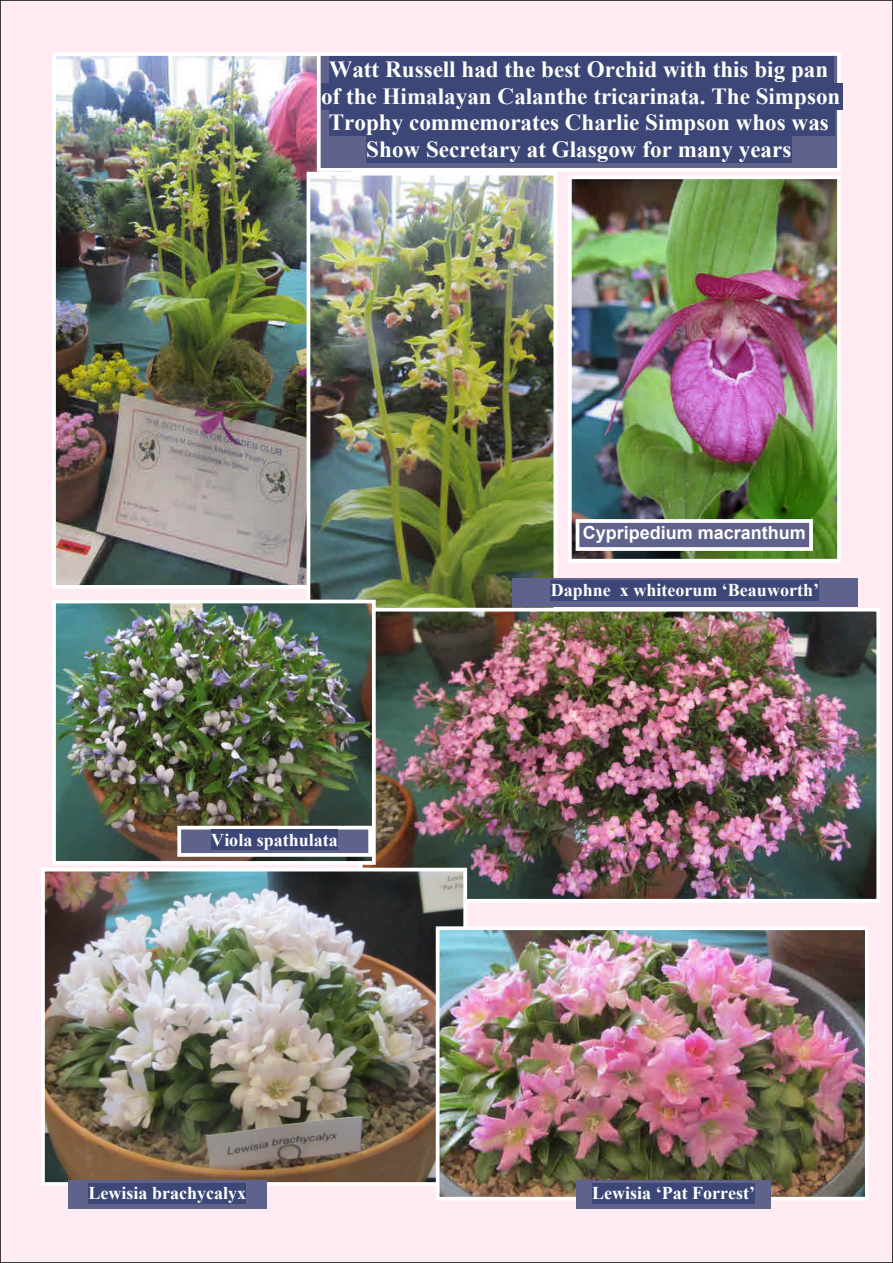
<style>
.page{position:relative;width:893px;height:1263px;background:#ffebf1}
.page>*{position:absolute;margin:0;border:0;box-sizing:border-box;transform-origin:0 0}
.t1{font:700 23.1px/26.5px "Times New Roman";color:#fff;text-align:center}
.t2{font:700 18px "Times New Roman";color:#fff}
.t3{font:700 18px "Arial";color:#fff}
.s1{font-style:inherit}
</style>
<div class="page">
<img style="left:57px;top:57px;width:260px;height:527px">
<div style="left:52px;top:52px;width:303px;height:537px;border:4px solid #fff"></div>
<img style="left:312px;top:177px;width:240px;height:431px">
<div style="left:307px;top:172px;width:250px;height:468px;border:4px solid #fff"></div>
<div style="left:319px;top:54px;width:520px;height:116px;background:#5f628a"></div>
<div style="left:317px;top:52px;width:524px;height:120px;border:4px solid #fff"></div>
<div style="left:329px;top:57px;width:505px;height:26px;background:#3c4777"></div>
<div style="left:321px;top:83px;width:521px;height:27px;background:#3c4777"></div>
<div style="left:329px;top:110px;width:506px;height:26px;background:#3c4777"></div>
<div style="left:366px;top:136px;width:425px;height:27px;background:#3c4777"></div>
<img style="left:573px;top:180px;width:263px;height:378px">
<div style="left:568px;top:175px;width:273px;height:388px;border:4px solid #fff"></div>
<div style="left:577px;top:521px;width:234px;height:28px;background:#5f628a"></div>
<div style="left:576px;top:519px;width:237px;height:32px;border:4px solid #fff"></div>
<img style="left:364px;top:613px;width:511px;height:285px">
<div style="left:359px;top:608px;width:521px;height:295px;border:4px solid #fff"></div>
<img style="left:57px;top:605px;width:314px;height:255px">
<div style="left:52px;top:600px;width:324px;height:265px;border:4px solid #fff"></div>
<div style="left:179px;top:828px;width:191px;height:27px;background:#5f628a"></div>
<div style="left:177px;top:826px;width:195px;height:31px;border:4px solid #fff"></div>
<div style="left:211px;top:830px;width:127px;height:20px;background:#3c4777"></div>
<div style="left:512px;top:578px;width:346px;height:28px;background:#5f628a"></div>
<div style="left:551px;top:580px;width:268px;height:21px;background:#3c4777"></div>
<img style="left:46px;top:873px;width:416px;height:308px">
<div style="left:41px;top:868px;width:426px;height:318px;border:4px solid #fff"></div>
<img style="left:441px;top:931px;width:423px;height:264px">
<div style="left:436px;top:926px;width:433px;height:274px;border:4px solid #fff"></div>
<div style="left:68px;top:1181px;width:198px;height:28px;background:#5f628a"></div>
<div style="left:89px;top:1183px;width:157px;height:20px;background:#3c4777"></div>
<div style="left:577px;top:1181px;width:194px;height:28px;background:#5f628a"></div>
<div style="left:592px;top:1183px;width:163px;height:20px;background:#3c4777"></div>
<p class="t1" style="left:321px;top:59px;width:521px">Watt Russell had the best Orchid with this big pan of the Himalayan Calanthe tricarinata. The <span class="s1">S</span>impson Trophy commemorates Charlie Simpson whos was Show Secretary at Glasgow for many years</p>
<p class="t3" style="left:583px;top:526px;width:225px">Cypripedium macranthum</p>
<p class="t2" style="left:211px;top:833px;width:128px">Viola spathulata</p>
<p class="t2" style="left:551px;top:584px;width:270px">Daphne x whiteorum ‘Beauworth’</p>
<p class="t2" style="left:89px;top:1187px;width:159px">Lewisia brachycalyx</p>
<p class="t2" style="left:592px;top:1187px;width:164px">Lewisia ‘Pat Forrest’</p>
</div>
